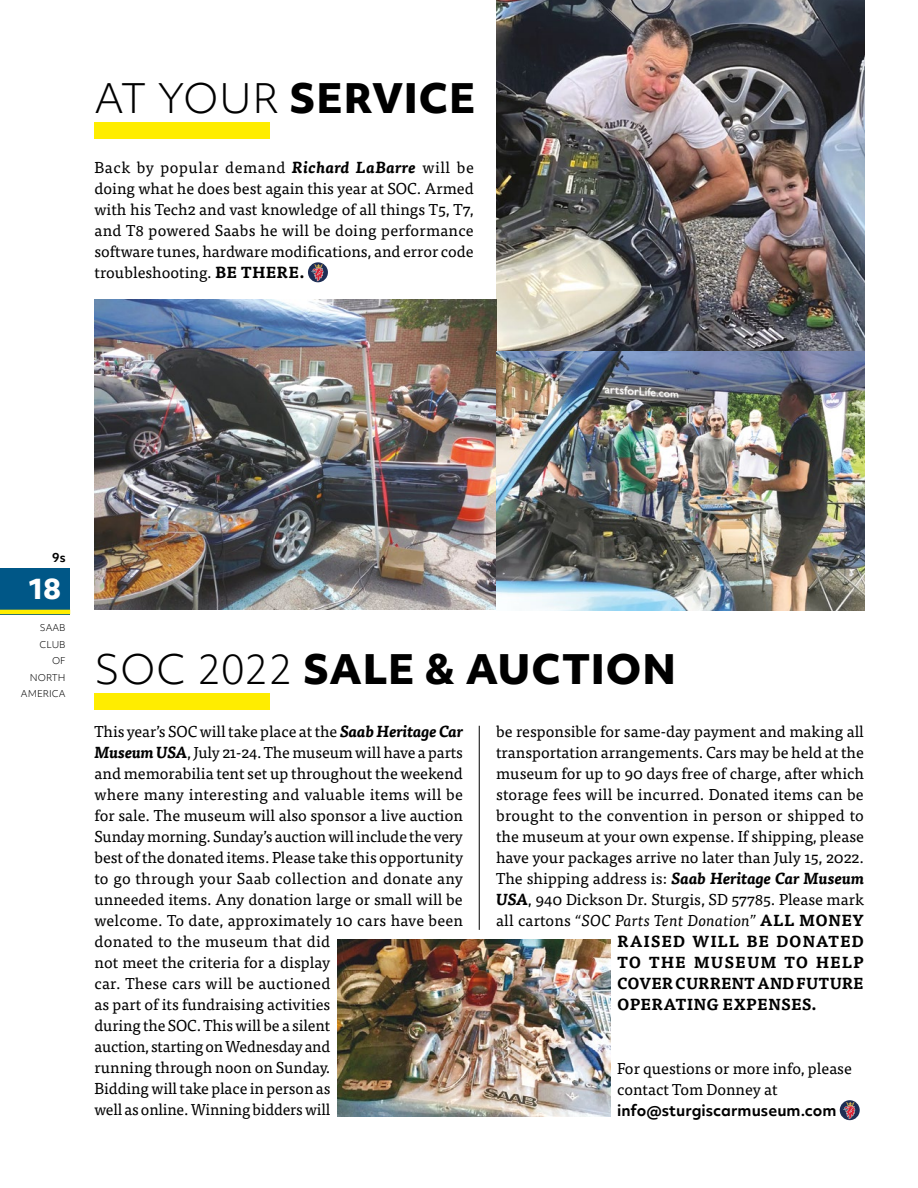
<style>
.page{position:relative;width:918px;height:1188px;background:#fff}
.page>*{position:absolute;margin:0;border:0;box-sizing:border-box;transform-origin:0 0}
.t1{font:800 39px "Objektiv Mk 2";letter-spacing:.02em;color:#000}
.t2{font:800 27px "Objektiv Mk 2";color:#fff}
.t3{font:15.75px/21px "Tisa Pro";color:#000}
.t4{font:15.75px "Tisa Pro";letter-spacing:.02em;color:#000}
.t5{font:italic 15.75px "Tisa Pro";letter-spacing:.01em;color:#000}
.t6{font:700 15.75px "Tisa Pro";letter-spacing:.01em;color:#000}
.t7{font:700 15.75px "Tisa Pro";letter-spacing:.045em;color:#000}
.t8{font:700 15.75px "Tisa Pro";letter-spacing:.055em;color:#000}
.t9{font:700 15px "Objektiv Mk 2";color:#000}
.t10{font:700 12px "Objektiv Mk 2";color:#000}
.t11{font:300 9px/16.5px "Objektiv Mk 2";color:#000;text-align:right}
.s1{font-weight:300}
.s2{font-weight:700;font-style:italic}
.s3{font-weight:700}
.s4{font-style:normal}
.s5{font-weight:700;font-style:normal}
</style>
<div class="page">
<div style="left:95px;top:122px;width:175px;height:16px;background:#ffed00"></div>
<div style="left:95px;top:694px;width:175px;height:16px;background:#ffed00"></div>
<svg style="left:308px;top:262px;width:20px;height:20px"></svg>
<svg style="left:311px;top:264px;width:13px;height:17px"></svg>
<img style="left:497px;top:0;width:368px;height:351px">
<img style="left:95px;top:299px;width:401px;height:311px">
<img style="left:496px;top:351px;width:369px;height:259px">
<svg style="left:840px;top:1100px;width:20px;height:20px"></svg>
<svg style="left:843px;top:1102px;width:12px;height:17px"></svg>
<img style="left:337px;top:940px;width:273px;height:177px">
<hr style="left:479px;top:726px;width:1px;height:204px;background:#000">
<div style="left:0;top:568px;width:70px;height:46px;background:#005787"></div>
<hr style="left:0;top:610px;width:70px;height:4px;background:#ffed00">
<h1 class="t1" style="left:95px;top:70px;width:383px"><span class="s1">AT YOUR</span> SERVICE</h1>
<p class="t3" style="left:95px;top:156px;width:381px;text-align:justify">Back by popular demand <span class="s2">Richard LaBarre</span> will be doing what he does best again this year at SOC. Armed with his Tech2 and vast knowledge of all things T5, T7, and T8 powered Saabs he will be doing performance software tunes, hardware modifications, and error code troubleshooting. <span class="s3">BE THERE.</span></p>
<p class="t10" style="left:52px;top:549px;width:15px">9s</p>
<h2 class="t2" style="left:27px;top:570px;width:35px">18</h2>
<p class="t11" style="left:21px;top:620px;width:46px">SAAB<br>CLUB<br>OF<br>NORTH<br>AMERICA</p>
<h1 class="t1" style="left:95px;top:641px;width:583px"><span class="s1">SOC 2022</span> SALE &amp; AUCTION</h1>
<p class="t3" style="left:95px;top:720px;width:370px">This year’s SOC will take place at the <span class="s2">Saab Heritage Car Museum USA</span>, July 21-24. The museum will have a parts and memorabilia tent set up throughout the weekend where many interesting and valuable items will be for sale. The museum will also sponsor a live auction Sunday morning. Sunday’s auction will include the very best of the donated items. Please take this opportunity to go through your Saab collection and donate any unneeded items. Any donation large or small will be welcome. To date, approximately 10 cars have been donated to the museum that did<br>not meet the criteria for a display<br>car. These cars will be auctioned<br>as part of its fundraising activities<br>during the SOC. This will be a silent<br>auction, starting on Wednesday and<br>running through noon on Sunday.<br>Bidding will take place in person as<br>well as online. Winning bidders will</p>
<p class="t3" style="left:496px;top:720px;width:369px">be responsible for same-day payment and making all</p>
<p class="t3" style="left:496px;top:741px;width:369px">transportation arrangements. Cars may be held at the</p>
<p class="t3" style="left:496px;top:762px;width:369px">museum for up to 90 days free of charge, after which</p>
<p class="t3" style="left:496px;top:783px;width:369px">storage fees will be incurred. Donated items can be</p>
<p class="t4" style="left:496px;top:804px;width:369px">brought to the convention in person or shipped to</p>
<p class="t3" style="left:496px;top:825px;width:369px">the museum at your own expense. If shipping, please</p>
<p class="t3" style="left:496px;top:846px;width:369px">have your packages arrive no later than July 15, 2022.</p>
<p class="t3" style="left:496px;top:867px;width:370px">The shipping address is: <span class="s2">Saab Heritage Car Museum</span></p>
<p class="t3" style="left:496px;top:888px;width:369px"><span class="s2">USA</span>, 940 Dickson Dr. Sturgis, SD 57785. Please mark</p>
<p class="t5" style="left:496px;top:909px;width:369px"><span class="s4">all cartons</span> “SOC Parts Tent Donation” <span class="s5">ALL MONEY</span></p>
<p class="t7" style="left:617px;top:929px;width:248px">RAISED WILL BE DONATED</p>
<p class="t8" style="left:617px;top:950px;width:248px">TO THE MUSEUM TO HELP</p>
<p class="t6" style="left:617px;top:971px;width:248px">COVER CURRENT AND FUTURE</p>
<p class="t6" style="left:617px;top:992px;width:201px">OPERATING EXPENSES.</p>
<p class="t3" style="left:617px;top:1057px;width:236px">For questions or more info, please contact Tom Donney at</p>
<p class="t9" style="left:617px;top:1100px;width:221px">info@sturgiscarmuseum.com</p>
</div>
